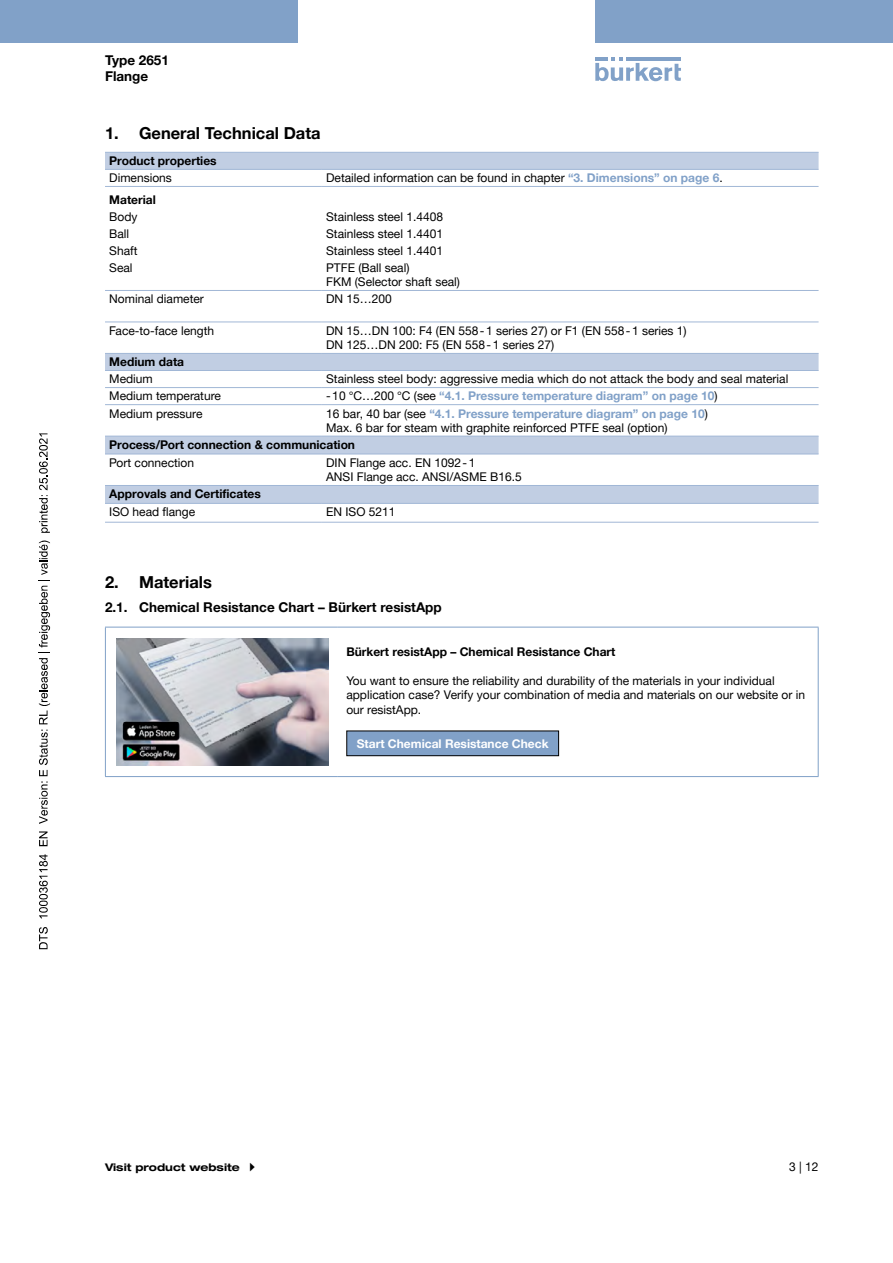
<style>
.page{position:relative;width:893px;height:1263px;background:#fff}
.page>*{position:absolute;margin:0;border:0;box-sizing:border-box;transform-origin:0 0}
.t1{font:700 16.5px "Helvetica Neue LTW1 G";color:#000}
.t2{font:700 13.5px/16.2px "Helvetica Neue LTW1 G";color:#000}
.t3{font:12px/14.4px "Helvetica Neue LTW1 G";color:#000}
.t4{font:700 12px "Helvetica Neue LTW1 G";color:#000}
.t5{font:700 12px "Helvetica Neue LTW1 G";color:#81a1c8}
.t6{font:700 12px "Helvetica Neue LTW1 G";color:#fff}
.t7{font:700 expanded 10.5px "Helvetica Neue LTW1 G";color:#000}
.s1{font-weight:700;color:#81a1c8}
.s2{font-weight:400;color:#000}
</style>
<div class="page">
<svg style="left:595px;top:57px;width:86px;height:24px"></svg>
<hr style="left:626px;top:57px;width:55px;height:4px;background:#81a1c8">
<div style="left:0;top:0;width:298px;height:42px;background:#81a1c8"></div>
<div style="left:595px;top:0;width:298px;height:42px;background:#81a1c8"></div>
<svg style="left:105px;top:153px;width:714px;height:350px"></svg>
<hr style="left:105px;top:353px;width:217px;height:1px;background:#a1b7d6">
<hr style="left:322px;top:353px;width:497px;height:1px;background:#a1b7d6">
<hr style="left:105px;top:485px;width:217px;height:1px;background:#a1b7d6">
<hr style="left:322px;top:485px;width:497px;height:1px;background:#a1b7d6">
<hr style="left:105px;top:169px;width:217px;height:1px;background:#a1b7d6">
<hr style="left:105px;top:322px;width:217px;height:1px;background:#a1b7d6">
<hr style="left:322px;top:322px;width:497px;height:1px;background:#a1b7d6">
<hr style="left:105px;top:387px;width:217px;height:1px;background:#a1b7d6">
<hr style="left:105px;top:404px;width:217px;height:1px;background:#a1b7d6">
<hr style="left:322px;top:387px;width:497px;height:1px;background:#a1b7d6">
<hr style="left:322px;top:404px;width:497px;height:1px;background:#a1b7d6">
<hr style="left:322px;top:169px;width:497px;height:1px;background:#a1b7d6">
<hr style="left:322px;top:370px;width:497px;height:1px;background:#a1b7d6">
<hr style="left:105px;top:152px;width:217px;height:1px;background:#a1b7d6">
<hr style="left:322px;top:152px;width:497px;height:1px;background:#a1b7d6">
<hr style="left:322px;top:503px;width:497px;height:1px;background:#a1b7d6">
<hr style="left:105px;top:436px;width:217px;height:1px;background:#a1b7d6">
<hr style="left:322px;top:436px;width:497px;height:1px;background:#a1b7d6">
<hr style="left:105px;top:454px;width:217px;height:1px;background:#a1b7d6">
<hr style="left:322px;top:454px;width:497px;height:1px;background:#a1b7d6">
<hr style="left:105px;top:522px;width:217px;height:1px;background:#a1b7d6">
<hr style="left:322px;top:522px;width:497px;height:1px;background:#a1b7d6">
<hr style="left:105px;top:370px;width:217px;height:1px;background:#a1b7d6">
<hr style="left:105px;top:503px;width:217px;height:1px;background:#a1b7d6">
<hr style="left:105px;top:290px;width:217px;height:1px;background:#a1b7d6">
<hr style="left:322px;top:290px;width:497px;height:1px;background:#a1b7d6">
<hr style="left:105px;top:186px;width:217px;height:1px;background:#a1b7d6">
<hr style="left:322px;top:186px;width:497px;height:1px;background:#a1b7d6">
<hr style="left:105px;top:627px;width:233px;height:1px;background:#81a1c8">
<hr style="left:105px;top:627px;width:1px;height:149px;background:#81a1c8">
<hr style="left:338px;top:627px;width:481px;height:1px;background:#81a1c8">
<hr style="left:818px;top:627px;width:1px;height:149px;background:#81a1c8">
<hr style="left:105px;top:776px;width:233px;height:1px;background:#81a1c8">
<hr style="left:338px;top:776px;width:481px;height:1px;background:#81a1c8">
<img style="left:116px;top:638px;width:213px;height:128px">
<div style="left:347px;top:731px;width:212px;height:25px;background:#81a1c8"></div>
<div style="left:346px;top:730px;width:213px;height:26px;border:1px solid #000"></div>
<svg style="left:39px;top:927px;width:9px;height:22px"></svg>
<svg style="left:39px;top:854px;width:9px;height:64px"></svg>
<svg style="left:39px;top:831px;width:9px;height:15px"></svg>
<svg style="left:39px;top:540px;width:11px;height:284px"></svg>
<svg style="left:39px;top:433px;width:11px;height:100px"></svg>
<p class="t2" style="left:105px;top:52px;width:65px">Type 2651<br>Flange</p>
<h1 class="t1" style="left:105px;top:123px;width:217px">1. General Technical Data</h1>
<p class="t4" style="left:109px;top:153px;width:109px">Product properties</p>
<p class="t3" style="left:109px;top:171px;width:64px">Dimensions</p>
<p class="t3" style="left:326px;top:171px;width:398px">Detailed information can be found in chapter <span class="s1">“3. Dimensions” on page 6</span>.</p>
<p class="t4" style="left:109px;top:192px;width:48px">Material</p>
<p class="t3" style="left:109px;top:209px;width:30px">Body</p>
<p class="t3" style="left:326px;top:209px;width:118px">Stainless steel 1.4408</p>
<p class="t3" style="left:109px;top:226px;width:21px">Ball</p>
<p class="t3" style="left:326px;top:226px;width:118px">Stainless steel 1.4401</p>
<p class="t3" style="left:109px;top:243px;width:30px">Shaft</p>
<p class="t3" style="left:326px;top:243px;width:118px">Stainless steel 1.4401</p>
<p class="t3" style="left:109px;top:260px;width:25px">Seal</p>
<p class="t3" style="left:326px;top:260px;width:135px">PTFE (Ball seal)<br>FKM (Selector shaft seal)</p>
<p class="t3" style="left:109px;top:292px;width:96px">Nominal diameter</p>
<p class="t3" style="left:326px;top:292px;width:67px">DN 15…200</p>
<p class="t3" style="left:109px;top:323px;width:106px">Face-to-face length</p>
<p class="t3" style="left:326px;top:323px;width:362px">DN 15…DN 100: F4 (EN 558-1 series 27) or F1 (EN 558-1 series 1)<br>DN 125…DN 200: F5 (EN 558-1 series 27)</p>
<p class="t4" style="left:109px;top:355px;width:76px">Medium data</p>
<p class="t3" style="left:109px;top:372px;width:45px">Medium</p>
<p class="t3" style="left:326px;top:372px;width:464px">Stainless steel body: aggressive media which do not attack the body and seal material</p>
<p class="t3" style="left:109px;top:389px;width:113px">Medium temperature</p>
<p class="t5" style="left:326px;top:389px;width:393px"><span class="s2">-10 °C…200 °C (see</span> “4.1. Pressure temperature diagram” on page 10<span class="s2">)</span></p>
<p class="t3" style="left:109px;top:406px;width:95px">Medium pressure</p>
<p class="t3" style="left:326px;top:406px;width:383px">16 bar, 40 bar (see <span class="s1">“4.1. Pressure temperature diagram” on page 10</span>)<br>Max. 6 bar for steam with graphite reinforced PTFE seal (option)</p>
<p class="t4" style="left:109px;top:437px;width:247px">Process/Port connection &amp; communication</p>
<p class="t3" style="left:109px;top:455px;width:86px">Port connection</p>
<p class="t3" style="left:326px;top:455px;width:197px">DIN Flange acc. EN 1092-1<br>ANSI Flange acc. ANSI/ASME B16.5</p>
<p class="t4" style="left:109px;top:487px;width:153px">Approvals and Certificates</p>
<p class="t3" style="left:109px;top:505px;width:88px">ISO head flange</p>
<p class="t3" style="left:326px;top:505px;width:71px">EN ISO 5211</p>
<h1 class="t1" style="left:105px;top:571px;width:108px">2. Materials</h1>
<p class="t2" style="left:105px;top:599px;width:338px">2.1. Chemical Resistance Chart – Bürkert resistApp</p>
<p class="t4" style="left:346px;top:644px;width:271px">Bürkert resistApp – Chemical Resistance Chart</p>
<p class="t3" style="left:346px;top:673px;width:460px">You want to ensure the reliability and durability of the materials in your individual application case? Verify your combination of media and materials on our website or in our resistApp.</p>
<p class="t6" style="left:357px;top:736px;width:193px">Start Chemical Resistance Check</p>
<p class="t7" style="left:105px;top:1161px;width:136px">Visit product website</p>
<p class="t3" style="left:789px;top:1159px;width:31px">3 | 12</p>
</div>
